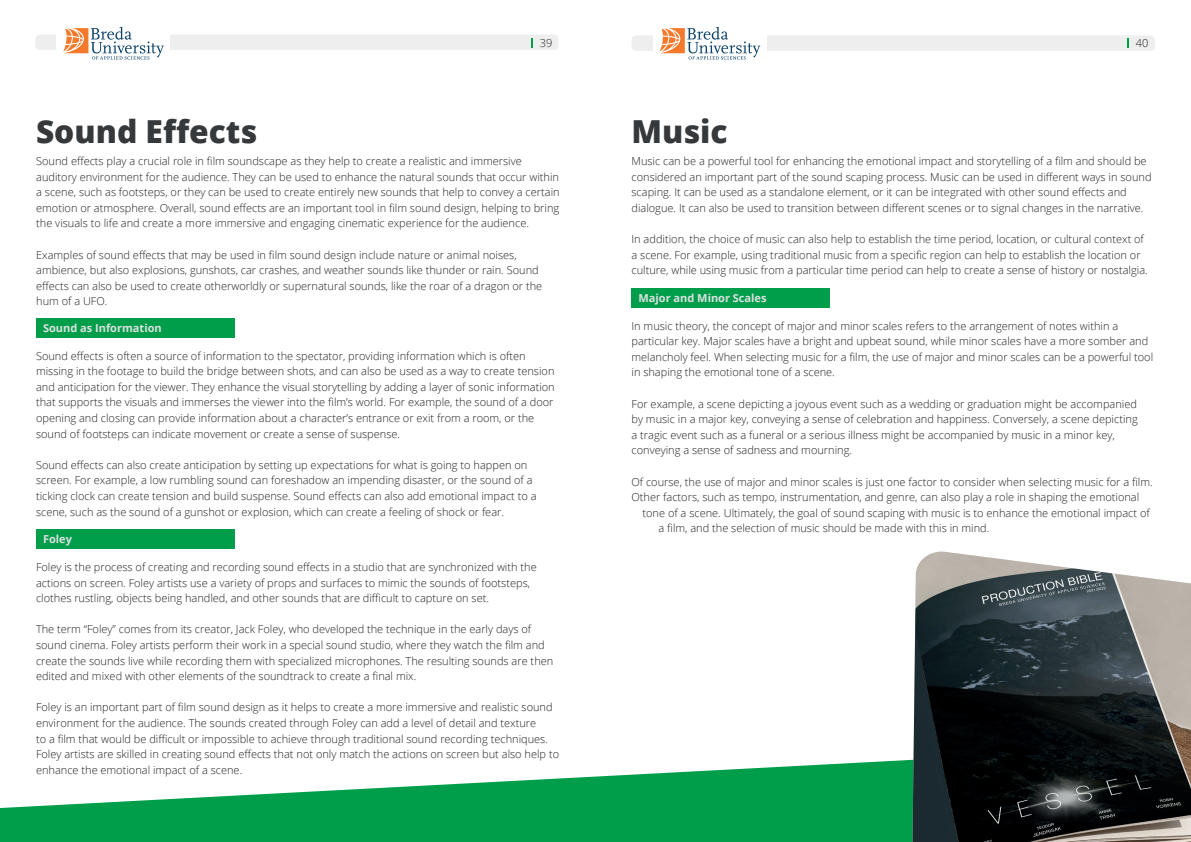
<style>
.page{position:relative;width:1191px;height:842px;background:#fff}
.page>*{position:absolute;margin:0;border:0;box-sizing:border-box;transform-origin:0 0}
.t1{font:800 31.7px "Open Sans";color:#36393c}
.t2{font:300 11px/15.6px "Open Sans";color:#231f20}
.t3{font:700 11px "Open Sans";color:#dde1e1}
</style>
<div class="page">
<div style="left:35px;top:35px;width:523px;height:15px;background:#edeeed;border-radius:5px"></div>
<div style="left:631px;top:35px;width:524px;height:16px;background:#edeeed;border-radius:5px"></div>
<svg style="left:531px;top:39px;width:2px;height:9px"></svg>
<div style="left:56px;top:32px;width:114px;height:23px;background:#fff"></div>
<div style="left:653px;top:32px;width:114px;height:23px;background:#fff"></div>
<svg style="left:63px;top:27px;width:101px;height:33px"></svg>
<svg style="left:659px;top:27px;width:101px;height:33px"></svg>
<div style="left:36px;top:318px;width:198px;height:19px;background:#009e4b"></div>
<div style="left:36px;top:530px;width:198px;height:19px;background:#009e4b"></div>
<svg style="left:0;top:759px;width:912px;height:83px;fill:#009e4b"></svg>
<div style="left:631px;top:288px;width:199px;height:19px;background:#009e4b"></div>
<img style="left:912px;top:552px;width:279px;height:290px">
<p class="t2" style="left:540px;top:35px;width:14px">39</p>
<p class="t2" style="left:1136px;top:35px;width:14px">40</p>
<h1 class="t1" style="left:36px;top:107px;width:223px">Sound Effects</h1>
<p class="t2" style="left:36px;top:153px;width:525px">Sound effects play a crucial role in film soundscape as they help to create a realistic and immersive auditory environment for the audience. They can be used to enhance the natural sounds that occur within a scene, such as footsteps, or they can be used to create entirely new sounds that help to convey a certain emotion or atmosphere. Overall, sound effects are an important tool in film sound design, helping to bring the visuals to life and create a more immersive and engaging cinematic experience for the audience.</p>
<p class="t2" style="left:36px;top:247px;width:507px">Examples of sound effects that may be used in film sound design include nature or animal noises, ambience, but also explosions, gunshots, car crashes, and weather sounds like thunder or rain. Sound effects can also be used to create otherworldly or supernatural sounds, like the roar of a dragon or the hum of a UFO.</p>
<p class="t3" style="left:43px;top:320px;width:120px">Sound as Information</p>
<p class="t2" style="left:36px;top:348px;width:520px">Sound effects is often a source of information to the spectator, providing information which is often missing in the footage to build the bridge between shots, and can also be used as a way to create tension and anticipation for the viewer. They enhance the visual storytelling by adding a layer of sonic information that supports the visuals and immerses the viewer into the film’s world. For example, the sound of a door opening and closing can provide information about a character’s entrance or exit from a room, or the sound of footsteps can indicate movement or create a sense of suspense.</p>
<p class="t2" style="left:36px;top:457px;width:502px">Sound effects can also create anticipation by setting up expectations for what is going to happen on screen. For example, a low rumbling sound can foreshadow an impending disaster, or the sound of a ticking clock can create tension and build suspense. Sound effects can also add emotional impact to a scene, such as the sound of a gunshot or explosion, which can create a feeling of shock or fear.</p>
<p class="t3" style="left:43px;top:532px;width:30px">Foley</p>
<p class="t2" style="left:36px;top:559px;width:502px">Foley is the process of creating and recording sound effects in a studio that are synchronized with the actions on screen. Foley artists use a variety of props and surfaces to mimic the sounds of footsteps, clothes rustling, objects being handled, and other sounds that are difficult to capture on set.</p>
<p class="t2" style="left:36px;top:621px;width:519px">The term “Foley” comes from its creator, Jack Foley, who developed the technique in the early days of sound cinema. Foley artists perform their work in a special sound studio, where they watch the film and create the sounds live while recording them with specialized microphones. The resulting sounds are then edited and mixed with other elements of the soundtrack to create a final mix.</p>
<p class="t2" style="left:36px;top:699px;width:524px">Foley is an important part of film sound design as it helps to create a more immersive and realistic sound environment for the audience. The sounds created through Foley can add a level of detail and texture<br>to a film that would be difficult or impossible to achieve through traditional sound recording techniques.<br>Foley artists are skilled in creating sound effects that not only match the actions on screen but also help to enhance the emotional impact of a scene.</p>
<h1 class="t1" style="left:631px;top:107px;width:98px">Music</h1>
<p class="t2" style="left:631px;top:153px;width:521px">Music can be a powerful tool for enhancing the emotional impact and storytelling of a film and should be considered an important part of the sound scaping process. Music can be used in different ways in sound scaping. It can be used as a standalone element, or it can be integrated with other sound effects and dialogue. It can also be used to transition between different scenes or to signal changes in the narrative.</p>
<p class="t2" style="left:631px;top:231px;width:518px">In addition, the choice of music can also help to establish the time period, location, or cultural context of a scene. For example, using traditional music from a specific region can help to establish the location or culture, while using music from a particular time period can help to create a sense of history or nostalgia.</p>
<p class="t3" style="left:638px;top:290px;width:130px">Major and Minor Scales</p>
<p class="t2" style="left:631px;top:317px;width:523px">In music theory, the concept of major and minor scales refers to the arrangement of notes within a particular key. Major scales have a bright and upbeat sound, while minor scales have a more somber and melancholy feel. When selecting music for a film, the use of major and minor scales can be a powerful tool in shaping the emotional tone of a scene.</p>
<p class="t2" style="left:631px;top:395px;width:508px">For example, a scene depicting a joyous event such as a wedding or graduation might be accompanied by music in a major key, conveying a sense of celebration and happiness. Conversely, a scene depicting a tragic event such as a funeral or a serious illness might be accompanied by music in a minor key, conveying a sense of sadness and mourning.</p>
<p class="t2" style="left:631px;top:473px;width:523px">Of course, the use of major and minor scales is just one factor to consider when selecting music for a film.<br>Other factors, such as tempo, instrumentation, and genre, can also play a role in shaping the emotional</p>
<p class="t2" style="left:658px;top:505px;width:493px;text-indent:-16px">tone of a scene. Ultimately, the goal of sound scaping with music is to enhance the emotional impact of a film, and the selection of music should be made with this in mind.</p>
</div>
